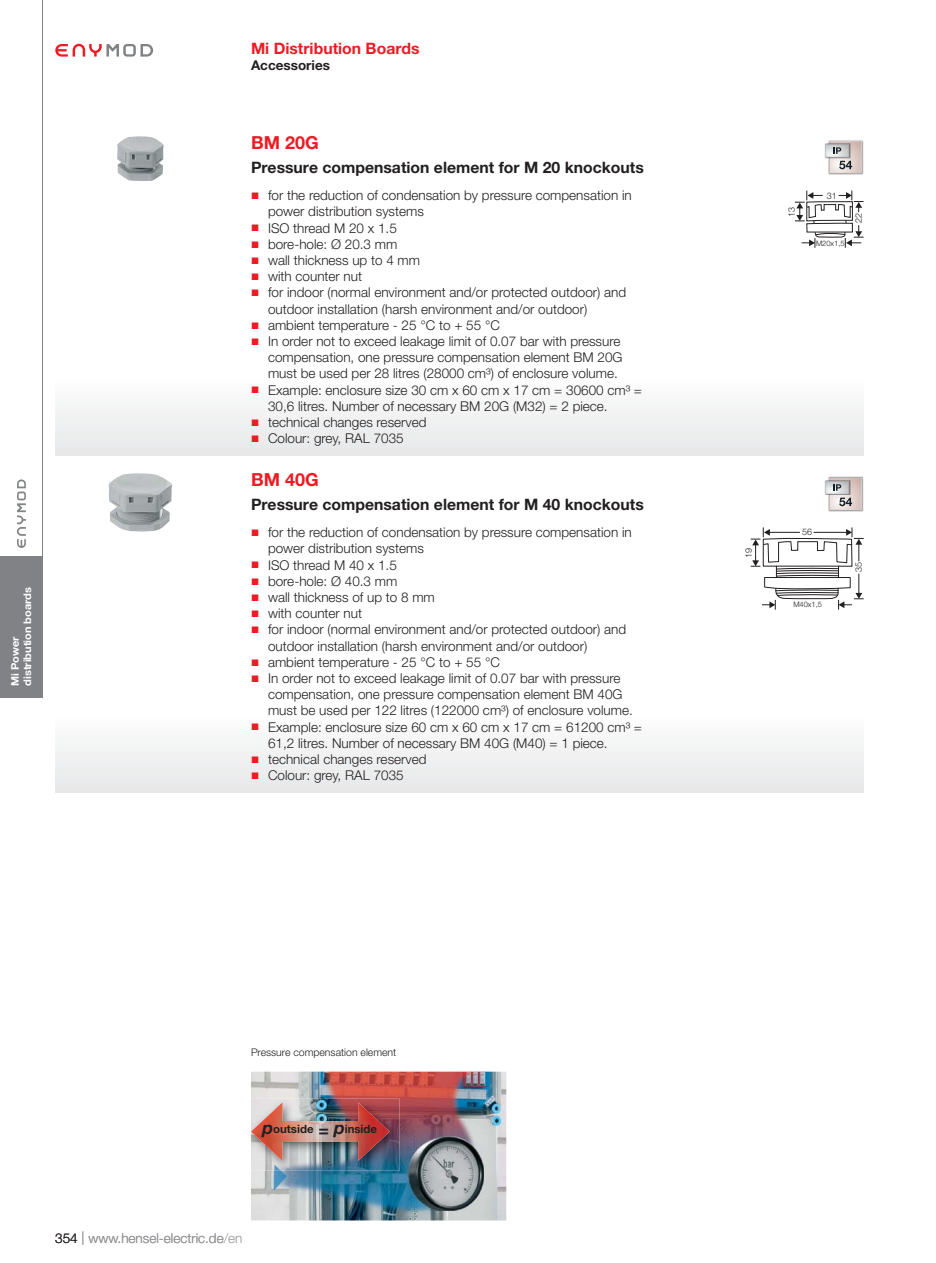
<style>
.page{position:relative;width:936px;height:1263px;background:#fff}
.page>*{position:absolute;margin:0;border:0;box-sizing:border-box;transform-origin:0 0}
.t1{font:700 18px "Helvetica Neue LT Pro";color:#ed1c24}
.t2{font:700 15.75px "Helvetica Neue LT Pro";color:#231f20}
.t3{font:700 15.75px "Helvetica Neue LT Pro";color:#ed1c24}
.t4{font:300 13.5px/16.2px "Helvetica Neue LT Pro";color:#231f20}
.t5{font:300 13.5px "Helvetica Neue LT Pro";color:#939598}
.t6{font:700 13.5px "Helvetica Neue LT Pro";color:#231f20}
.t7{font:700 11.4px "Helvetica Neue LT Pro";color:#231f20}
.t8{font:300 10.5px "Helvetica Neue LT Pro";color:#231f20}
.t9{font:700 10.5px/12.6px "Helvetica Neue LT Pro";letter-spacing:-.005em;color:#fff;scale:1.05 1}
.t10{font:300 9px "Helvetica Neue LT Pro";color:#231f20}
.t11{font:300 7.5px "Helvetica Neue LT Pro";color:#231f20}
.s1{font-style:italic;font-size:17.55px}
.s2{font-size:17.55px}
.s3{color:#231f20}
</style>
<div class="page">
<div style="left:55px;top:379px;width:808px;height:77px;background:#f1f1f2"></div>
<div style="left:55px;top:716px;width:808px;height:77px;background:#f1f1f2"></div>
<img style="left:117px;top:136px;width:46px;height:45px">
<img style="left:828px;top:140px;width:35px;height:35px">
<img style="left:824px;top:144px;width:1px;height:13px">
<svg style="left:825px;top:141px;width:36px;height:32px"></svg>
<svg style="left:794px;top:191px;width:69px;height:57px"></svg>
<svg style="left:55px;top:44px;width:98px;height:13px"></svg>
<img style="left:109px;top:473px;width:63px;height:58px">
<img style="left:828px;top:476px;width:35px;height:36px">
<img style="left:824px;top:481px;width:1px;height:13px">
<svg style="left:825px;top:478px;width:36px;height:32px"></svg>
<svg style="left:750px;top:527px;width:113px;height:83px"></svg>
<img style="left:251px;top:1072px;width:255px;height:148px">
<img style="left:407px;top:1136px;width:77px;height:75px">
<img style="left:251px;top:1099px;width:148px;height:72px">
<img style="left:282px;top:1121px;width:76px;height:21px">
<img style="left:251px;top:1102px;width:31px;height:59px">
<img style="left:358px;top:1102px;width:31px;height:59px">
<div style="left:0;top:556px;width:43px;height:141px;background:#808285"></div>
<hr style="left:42px;top:0;width:1px;height:660px;background:#808285">
<svg style="left:17px;top:479px;width:9px;height:69px"></svg>
<p class="t9" style="left:10px;top:686px;width:95px;rotate:-90deg">Mi Power distribution boards</p>
<p class="t3" style="left:251px;top:43px;width:170px">Mi Distribution Boards</p>
<p class="t6" style="left:251px;top:60px;width:80px">Accessories</p>
<h1 class="t1" style="left:251px;top:136px;width:69px">BM 20G</h1>
<p class="t2" style="left:251px;top:162px;width:394px">Pressure compensation element for M 20 knockouts</p>
<p class="t4" style="left:268px;top:189px;width:375px">for the reduction of condensation by pressure compensation in power distribution systems<br>ISO thread M 20 x 1.5<br>bore-hole: Ø 20.3 mm<br>wall thickness up to 4 mm<br>with counter nut<br>for indoor (normal environment and/or protected outdoor) and outdoor installation (harsh environment and/or outdoor)<br>ambient temperature - 25 °C to + 55 °C<br>In order not to exceed leakage limit of 0.07 bar with pressure compensation, one pressure compensation element BM 20G must be used per 28 litres (28000 cm³) of enclosure volume.<br>Example: enclosure size 30 cm x 60 cm x 17 cm = 30600 cm³ = 30,6 litres. Number of necessary BM 20G (M32) = 2 piece. technical changes reserved<br>Colour: grey, RAL 7035</p>
<p class="t10" style="left:826px;top:192px;width:12px">31</p>
<p class="t10" style="left:788px;top:217px;width:12px;rotate:-90deg">13</p>
<p class="t11" style="left:816px;top:240px;width:30px">M20x1,5</p>
<h1 class="t1" style="left:251px;top:473px;width:69px">BM 40G</h1>
<p class="t2" style="left:251px;top:499px;width:394px">Pressure compensation element for M 40 knockouts</p>
<p class="t4" style="left:268px;top:526px;width:375px">for the reduction of condensation by pressure compensation in power distribution systems<br>ISO thread M 40 x 1.5<br>bore-hole: Ø 40.3 mm<br>wall thickness of up to 8 mm<br>with counter nut<br>for indoor (normal environment and/or protected outdoor) and outdoor installation (harsh environment and/or outdoor)<br>ambient temperature - 25 °C to + 55 °C<br>In order not to exceed leakage limit of 0.07 bar with pressure compensation, one pressure compensation element BM 40G must be used per 122 litres (122000 cm³) of enclosure volume.<br>Example: enclosure size 60 cm x 60 cm x 17 cm = 61200 cm³ = 61,2 litres. Number of necessary BM 40G (M40) = 1 piece. technical changes reserved<br>Colour: grey, RAL 7035</p>
<p class="t10" style="left:802px;top:529px;width:12px">56</p>
<p class="t10" style="left:745px;top:558px;width:12px;rotate:-90deg">19</p>
<p class="t11" style="left:793px;top:602px;width:30px">M40x1,5</p>
<p class="t10" style="left:855px;top:223px;width:12px;rotate:-90deg">22</p>
<p class="t10" style="left:855px;top:572px;width:12px;rotate:-90deg">35</p>
<p class="t8" style="left:251px;top:1048px;width:147px">Pressure compensation element</p>
<p class="t7" style="left:262px;top:1125px;width:116px"><span class="s1">p</span>outside <span class="s2">=</span> <span class="s1">p</span>inside</p>
<p class="t5" style="left:55px;top:1233px;width:189px"><span class="s3">354</span> | www.hensel-electric.de/en</p>
</div>
